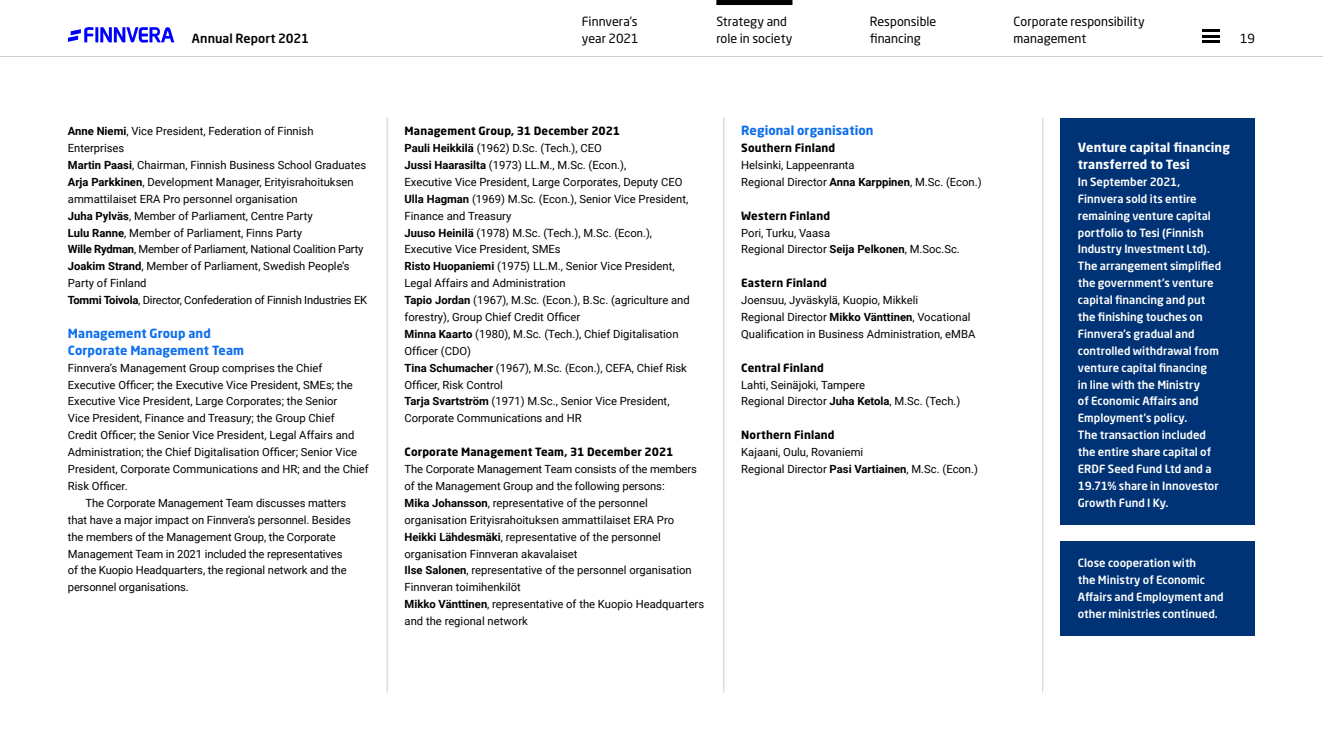
<style>
.page{position:relative;width:1323px;height:745px;background:#fff}
.page>*{position:absolute;margin:0;border:0;box-sizing:border-box;transform-origin:0 0}
.t1{font:12.5px/16.2px "Neo Sans Std";letter-spacing:.005em;color:#000}
.t2{font:700 12.5px/16.9px "Neo Sans Std";letter-spacing:.01em;color:#0e6fed}
.t3{font:700 12.5px/16.9px "Neo Sans Std";letter-spacing:.005em;color:#fff}
.t4{font:500 12.5px "Neo Sans Std";letter-spacing:.005em;color:#000}
.Body{font:11.25px/16.9px "Roboto";color:#000}
.Infobox_white{font:500 11.25px/16.9px "Neo Sans Std";color:#fff}
.Body_indent{font:11.25px/16.9px "Roboto";letter-spacing:-.01em;color:#000}
.Body-2{font:700 11.25px "Neo Sans Std";letter-spacing:.015em;color:#000}
.Body-3{font:11.25px "Roboto";letter-spacing:-.02em;color:#000}
.s1{font-weight:700}
</style>
<div class="page">
<hr style="left:387px;top:117px;width:1px;height:575px;background:#c8cdd2">
<hr style="left:723px;top:117px;width:1px;height:575px;background:#c8cdd2">
<hr style="left:1042px;top:117px;width:1px;height:575px;background:#c8cdd2">
<div style="left:1060px;top:118px;width:195px;height:406px;background:#003375"></div>
<div style="left:1060px;top:540px;width:195px;height:95px;background:#003375"></div>
<hr style="left:0;top:56px;width:1323px;height:1px;background:#c8cdd2">
<hr style="left:95px;top:27px;width:3px;height:15px;background:#00f">
<svg style="left:68px;top:27px;width:25px;height:15px"></svg>
<svg style="left:100px;top:27px;width:74px;height:16px"></svg>
<div style="left:716px;top:0;width:76px;height:5px;background:#000"></div>
<svg style="left:1202px;top:35px;width:17px;height:2px"></svg>
<hr style="left:1202px;top:40px;width:17px;height:3px;background:#000">
<hr style="left:1202px;top:29px;width:17px;height:3px;background:#000">
<p class="t1" style="left:582px;top:13px;width:58px">Finnvera’s year 2021</p>
<p class="t1" style="left:870px;top:13px;width:68px">Responsible financing</p>
<p class="t1" style="left:1014px;top:13px;width:133px">Corporate responsibility management</p>
<p class="t1" style="left:716px;top:13px;width:78px">Strategy and role in society</p>
<p class="t4" style="left:192px;top:30px;width:119px">Annual Report 2021</p>
<p class="t1" style="left:1240px;top:30px;width:16px">19</p>
<p class="Body" style="left:68px;top:122px;width:247px"><span class="s1">Anne Niemi</span>, Vice President, Federation of Finnish<br>Enterprises</p>
<p class="Body" style="left:68px;top:156px;width:300px"><span class="s1">Martin Paasi</span>, Chairman, Finnish Business School Graduates</p>
<p class="Body" style="left:68px;top:173px;width:287px"><span class="s1">Arja Parkkinen</span>, Development Manager, Erityisrahoituksen ammattilaiset ERA Pro personnel organisation</p>
<p class="Body" style="left:68px;top:207px;width:246px"><span class="s1">Juha Pylväs</span>, Member of Parliament, Centre Party</p>
<p class="Body" style="left:68px;top:223px;width:236px"><span class="s1">Lulu Ranne</span>, Member of Parliament, Finns Party</p>
<p class="Body-3" style="left:68px;top:241px;width:297px"><span class="s1">Wille Rydman</span>, Member of Parliament, National Coalition Party</p>
<p class="Body" style="left:68px;top:257px;width:283px"><span class="s1">Joakim Strand</span>, Member of Parliament, Swedish People’s<br>Party of Finland</p>
<p class="Body-3" style="left:68px;top:292px;width:301px"><span class="s1">Tommi Toivola</span>, Director, Confederation of Finnish Industries EK</p>
<h2 class="t2" style="left:68px;top:324px;width:178px">Management Group and<br>Corporate Management Team</h2>
<p class="Body" style="left:68px;top:358px;width:302px">Finnvera’s Management Group comprises the Chief Executive Officer; the Executive Vice President, SMEs; the Executive Vice President, Large Corporates; the Senior<br>Vice President, Finance and Treasury; the Group Chief<br>Credit Officer; the Senior Vice President, Legal Affairs and Administration; the Chief Digitalisation Officer; Senior Vice President, Corporate Communications and HR; and the Chief Risk Officer.</p>
<p class="Body_indent" style="left:68px;top:493px;width:284px;text-indent:18px">The Corporate Management Team discusses matters that have a major impact on Finnvera’s personnel. Besides the members of the Management Group, the Corporate Management Team in 2021 included the representatives of the Kuopio Headquarters, the regional network and the personnel organisations.</p>
<h3 class="Body-2" style="left:405px;top:124px;width:217px">Management Group, 31 December 2021</h3>
<p class="Body" style="left:405px;top:139px;width:199px"><span class="s1">Pauli Heikkilä</span> (1962) D.Sc. (Tech.), CEO</p>
<p class="Body" style="left:405px;top:156px;width:279px"><span class="s1">Jussi Haarasilta</span> (1973) LL.M., M.Sc. (Econ.),<br>Executive Vice President, Large Corporates, Deputy CEO</p>
<p class="Body" style="left:405px;top:190px;width:285px"><span class="s1">Ulla Hagman</span> (1969) M.Sc. (Econ.), Senior Vice President,<br>Finance and Treasury</p>
<p class="Body" style="left:405px;top:223px;width:249px"><span class="s1">Juuso Heinilä</span> (1978) M.Sc. (Tech.), M.Sc. (Econ.),<br>Executive Vice President, SMEs</p>
<p class="Body" style="left:405px;top:257px;width:272px"><span class="s1">Risto Huopaniemi</span> (1975) LL.M., Senior Vice President,<br>Legal Affairs and Administration</p>
<p class="Body" style="left:405px;top:291px;width:287px"><span class="s1">Tapio Jordan</span> (1967), M.Sc. (Econ.), B.Sc. (agriculture and forestry), Group Chief Credit Officer</p>
<p class="Body" style="left:405px;top:325px;width:275px"><span class="s1">Minna Kaarto</span> (1980), M.Sc. (Tech.), Chief Digitalisation<br>Officer (CDO)</p>
<p class="Body" style="left:405px;top:358px;width:284px"><span class="s1">Tina Schumacher</span> (1967), M.Sc. (Econ.), CEFA, Chief Risk<br>Officer, Risk Control</p>
<p class="Body" style="left:405px;top:392px;width:266px"><span class="s1">Tarja Svartström</span> (1971) M.Sc., Senior Vice President,<br>Corporate Communications and HR</p>
<h3 class="Body-2" style="left:405px;top:444px;width:270px">Corporate Management Team, 31 December 2021</h3>
<p class="Body" style="left:405px;top:460px;width:294px">The Corporate Management Team consists of the members of the Management Group and the following persons:</p>
<p class="Body" style="left:405px;top:493px;width:271px"><span class="s1">Mika Johansson</span>, representative of the personnel organisation Erityisrahoituksen ammattilaiset ERA Pro</p>
<p class="Body" style="left:405px;top:527px;width:258px"><span class="s1">Heikki Lähdesmäki</span>, representative of the personnel organisation Finnveran akavalaiset</p>
<p class="Body" style="left:405px;top:561px;width:289px"><span class="s1">Ilse Salonen</span>, representative of the personnel organisation<br>Finnveran toimihenkilöt</p>
<p class="Body" style="left:405px;top:595px;width:301px"><span class="s1">Mikko Vänttinen</span>, representative of the Kuopio Headquarters and the regional network</p>
<h2 class="t2" style="left:741px;top:122px;width:134px">Regional organisation</h2>
<h3 class="Body-2" style="left:741px;top:140px;width:96px">Southern Finland</h3>
<p class="Body" style="left:741px;top:156px;width:115px">Helsinki, Lappeenranta</p>
<p class="Body" style="left:741px;top:173px;width:242px">Regional Director <span class="s1">Anna Karppinen</span>, M.Sc. (Econ.)</p>
<h3 class="Body-2" style="left:741px;top:208px;width:90px">Western Finland</h3>
<p class="Body" style="left:741px;top:223px;width:90px">Pori, Turku, Vaasa</p>
<p class="Body" style="left:741px;top:240px;width:220px">Regional Director <span class="s1">Seija Pelkonen</span>, M.Soc.Sc.</p>
<p class="Body-2" style="left:741px;top:275px;width:87px">Eastern Finland</p>
<p class="Body" style="left:741px;top:291px;width:178px">Joensuu, Jyväskylä, Kuopio, Mikkeli</p>
<p class="Body" style="left:741px;top:308px;width:236px">Regional Director <span class="s1">Mikko Vänttinen</span>, Vocational<br>Qualification in Business Administration, eMBA</p>
<h3 class="Body-2" style="left:741px;top:360px;width:84px">Central Finland</h3>
<p class="Body" style="left:741px;top:375px;width:125px">Lahti, Seinäjoki, Tampere</p>
<p class="Body" style="left:741px;top:392px;width:221px">Regional Director <span class="s1">Juha Ketola</span>, M.Sc. (Tech.)</p>
<h3 class="Body-2" style="left:741px;top:427px;width:95px">Northern Finland</h3>
<p class="Body" style="left:741px;top:443px;width:124px">Kajaani, Oulu, Rovaniemi</p>
<p class="Body" style="left:741px;top:460px;width:238px">Regional Director <span class="s1">Pasi Vartiainen</span>, M.Sc. (Econ.)</p>
<h2 class="t3" style="left:1078px;top:138px;width:153px">Venture capital financing transferred to Tesi</h2>
<p class="Infobox_white" style="left:1078px;top:173px;width:145px">In September 2021,<br>Finnvera sold its entire remaining venture capital portfolio to Tesi (Finnish<br>Industry Investment Ltd).<br>The arrangement simplified the government’s venture capital financing and put the finishing touches on<br>Finnvera’s gradual and controlled withdrawal from venture capital financing<br>in line with the Ministry<br>of Economic Affairs and<br>Employment’s policy.<br>The transaction included the entire share capital of<br>ERDF Seed Fund Ltd and a<br>19.71% share in Innovestor<br>Growth Fund I Ky.</p>
<p class="Infobox_white" style="left:1078px;top:553px;width:147px">Close cooperation with<br>the Ministry of Economic<br>Affairs and Employment and other ministries continued.</p>
</div>
